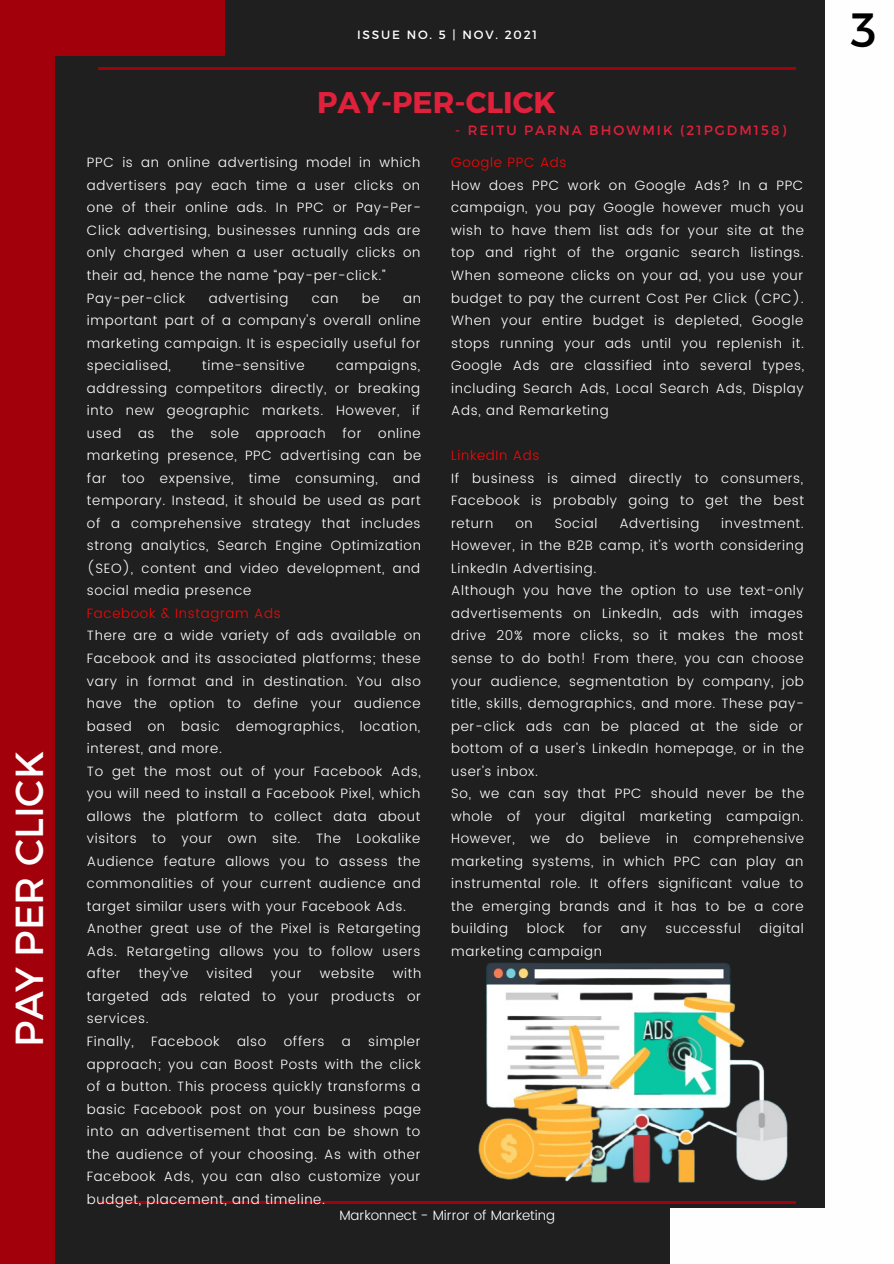
<style>
.page{position:relative;width:894px;height:1264px;background:#fff}
.page>*{position:absolute;margin:0;border:0;box-sizing:border-box;transform-origin:0 0}
.t1{font:48px "Montserrat";color:#000}
.t2{font:39px "Montserrat";color:#fefefe}
.t3{font:700 30px "Montserrat";color:#df213b}
.t4{font:300 13.5px/22.5px "Poppins";letter-spacing:.05em;color:#fff;text-align:justify}
.t5{font:300 13.5px "Poppins";letter-spacing:.05em;color:#f40707}
.t6{font:13.5px "Montserrat";letter-spacing:.15em;color:#df213b}
.t7{font:300 13.5px "Poppins";color:#fff}
.t8{font:12px "Montserrat";letter-spacing:.15em;color:#fefefe}
</style>
<div class="page">
<div style="left:0;top:0;width:893px;height:1263px;background:#1f1f1f"></div>
<hr style="left:98px;top:67px;width:697px;height:3px;background:#a2000a">
<div style="left:825px;top:0;width:68px;height:1263px;background:#fefefe"></div>
<div style="left:0;top:0;width:55px;height:1263px;background:#a2000a"></div>
<hr style="left:98px;top:1201px;width:697px;height:2px;background:#a2000a">
<div style="left:0;top:0;width:225px;height:55px;background:#a2000a"></div>
<div style="left:670px;top:1208px;width:223px;height:55px;background:#fefefe"></div>
<img style="left:478px;top:962px;width:310px;height:221px">
<p class="t2" style="left:4px;top:1046px;width:297px;rotate:-90deg">PAY PER CLICK</p>
<p class="t8" style="left:357px;top:27px;width:181px">ISSUE NO. 5 | NOV. 2021</p>
<p class="t3" style="left:317px;top:82px;width:240px">PAY-PER-CLICK</p>
<p class="t6" style="left:455px;top:121px;width:332px">- REITU PARNA BHOWMIK (21PGDM158)</p>
<p class="t4" style="left:87px;top:151px;width:335px">PPC is an online advertising model in which advertisers pay each time a user clicks on one of their online ads. In PPC or Pay-Per-Click advertising, businesses running ads are only charged when a user actually clicks on their ad, hence the name “pay-per-click.”</p>
<p class="t4" style="left:87px;top:286px;width:100px">Pay-per-click</p>
<p class="t4" style="left:209px;top:286px;width:81px">advertising</p>
<p class="t4" style="left:312px;top:286px;width:28px">can</p>
<p class="t4" style="left:362px;top:286px;width:19px">be</p>
<p class="t5" style="left:451px;top:155px;width:117px">Google PPC Ads</p>
<p class="t4" style="left:451px;top:174px;width:354px">How does PPC work on Google Ads? In a PPC campaign, you pay Google however much you wish to have them list ads for your site at the top and right of the organic search listings.<br>When someone clicks on your ad, you use your budget to pay the current Cost Per Click (CPC).<br>When your entire budget is depleted, Google stops running your ads until you replenish it.<br>Google Ads are classified into several types, including Search Ads, Local Search Ads, Display Ads, and Remarketing</p>
<p class="t5" style="left:451px;top:447px;width:90px">LinkedIn Ads</p>
<p class="t4" style="left:451px;top:467px;width:354px">If business is aimed directly to consumers, Facebook is probably going to get the best return</p>
<p class="t4" style="left:87px;top:286px;width:335px;text-indent:316px">an important part of a company's overall online marketing campaign. It is especially useful for specialised,</p>
<p class="t4" style="left:87px;top:354px;width:336px;text-indent:249px">campaigns, addressing competitors directly, or breaking into new geographic markets. However, if used as the sole approach for online marketing presence, PPC advertising can be far too expensive, time consuming, and temporary. Instead, it should be used as part of a comprehensive strategy that includes strong analytics, Search Engine Optimization (SEO), content and video development, and social media presence</p>
<p class="t5" style="left:87px;top:605px;width:195px">Facebook &amp; Instagram Ads</p>
<p class="t4" style="left:87px;top:624px;width:335px">There are a wide variety of ads available on Facebook and its associated platforms; these vary in format and in destination. You also have the option to define your audience based on basic demographics, location, interest, and more.</p>
<p class="t4" style="left:87px;top:759px;width:335px">To get the most out of your Facebook Ads, you will need to install a Facebook Pixel, which allows the platform to collect data about visitors to your own site. The Lookalike Audience feature allows you to assess the commonalities of your current audience and target similar users with your Facebook Ads.</p>
<p class="t4" style="left:87px;top:917px;width:335px">Another great use of the Pixel is Retargeting Ads. Retargeting allows you to follow users after</p>
<p class="t4" style="left:202px;top:354px;width:104px">time-sensitive</p>
<p class="t4" style="left:451px;top:512px;width:354px;text-indent:270px">investment.<br>However, in the B2B camp, it’s worth considering LinkedIn Advertising.</p>
<p class="t4" style="left:451px;top:579px;width:354px">Although you have the option to use text-only advertisements on LinkedIn, ads with images drive 20% more clicks, so it makes the most sense to do both! From there, you can choose your audience, segmentation by company, job title, skills, demographics, and more. These pay&shy;per-click ads can be placed at the side or bottom of a user’s LinkedIn homepage, or in the user’s inbox.</p>
<p class="t4" style="left:451px;top:782px;width:354px">So, we can say that PPC should never be the whole of your digital marketing campaign.<br>However, we do believe in comprehensive marketing systems, in which PPC can play an instrumental role. It offers significant value to the emerging brands and it has to be a core building</p>
<p class="t4" style="left:515px;top:512px;width:19px">on</p>
<p class="t4" style="left:554px;top:512px;width:44px">Social</p>
<p class="t4" style="left:619px;top:512px;width:81px">Advertising</p>
<p class="t4" style="left:526px;top:917px;width:39px">block</p>
<p class="t4" style="left:583px;top:917px;width:21px">for</p>
<p class="t4" style="left:620px;top:917px;width:27px">any</p>
<p class="t4" style="left:665px;top:917px;width:77px">successful</p>
<p class="t4" style="left:759px;top:917px;width:46px">digital</p>
<p class="t4" style="left:451px;top:940px;width:152px">marketing campaign</p>
<p class="t4" style="left:139px;top:962px;width:51px">they’ve</p>
<p class="t4" style="left:206px;top:962px;width:47px">visited</p>
<p class="t4" style="left:271px;top:962px;width:32px">your</p>
<p class="t4" style="left:320px;top:962px;width:56px">website</p>
<p class="t4" style="left:87px;top:962px;width:336px;text-indent:306px">with targeted ads related to your products or services.</p>
<p class="t4" style="left:87px;top:1030px;width:48px">Finally,</p>
<p class="t4" style="left:151px;top:1030px;width:70px">Facebook</p>
<p class="t4" style="left:237px;top:1030px;width:31px">also</p>
<p class="t4" style="left:284px;top:1030px;width:42px">offers</p>
<p class="t4" style="left:342px;top:1030px;width:10px">a</p>
<p class="t4" style="left:87px;top:1030px;width:335px;text-indent:281px">simpler approach; you can Boost Posts with the click of a button. This process quickly transforms a basic Facebook post on your business page into an advertisement that can be shown to the audience of your choosing. As with other Facebook Ads, you can also customize your budget, placement, and timeline.</p>
<p class="t7" style="left:339px;top:1207px;width:217px">Markonnect - Mirror of Marketing</p>
<p class="t1" style="left:850px;top:-2px;width:27px">3</p>
</div>
